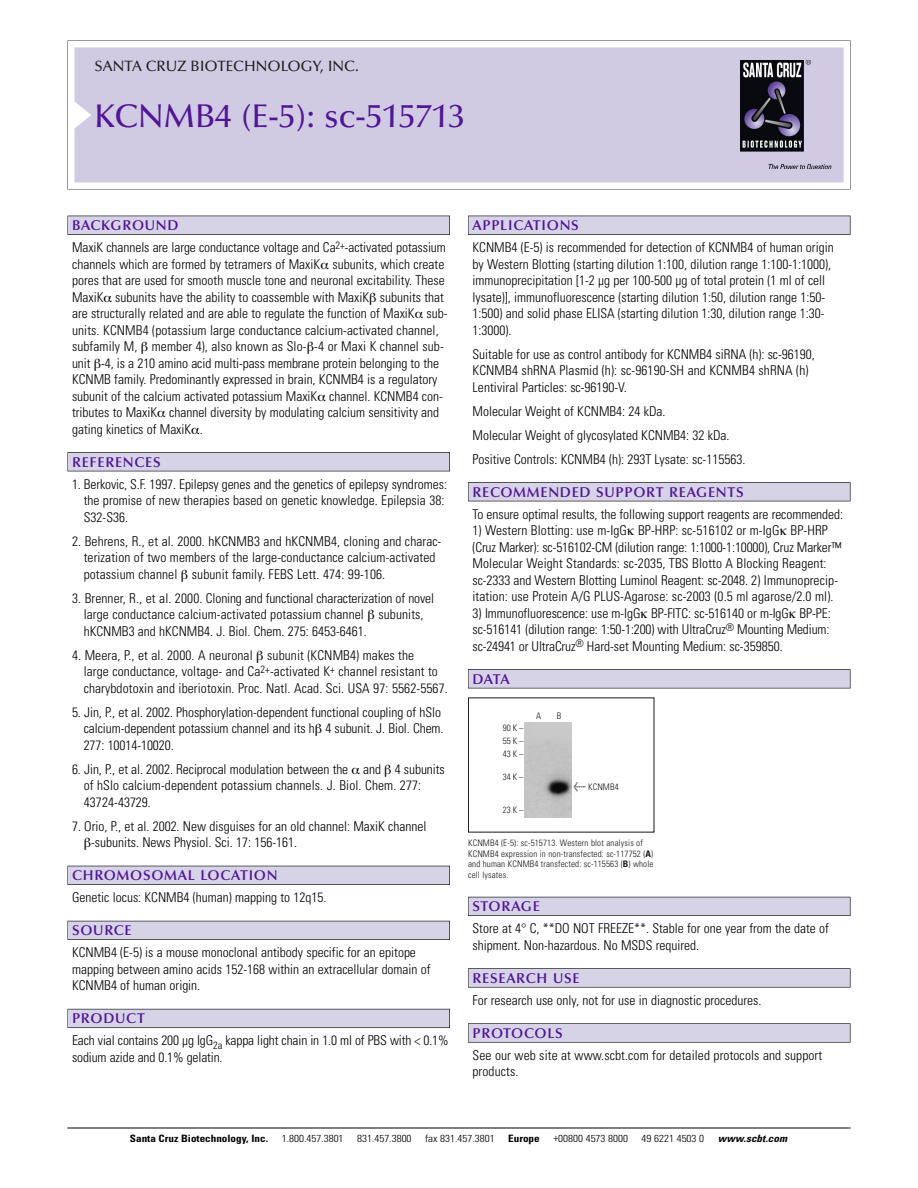
<style>
.page{position:relative;width:918px;height:1188px;background:#fff}
.page>*{position:absolute;margin:0;border:0;box-sizing:border-box;transform-origin:0 0}
.t1{font:500 33px "Optima";color:#511695}
.t2{font:500 15px "Optima";color:#231f20}
.t3{font:600 14.25px "Optima";letter-spacing:.05em;color:#511695}
.t4{font:300 condensed 13.5px/16.5px "Univers";color:#000}
.t5{font:300 condensed 10.2px "Univers";color:#000;scale:1.1 1}
.t6{font:700 condensed 10.2px "Univers";color:#000;scale:1.1 1}
.t7{font:italic 700 condensed 10.2px "Univers";letter-spacing:.005em;color:#000;scale:1.1 1}
.t8{font:9px/10.5px "Univers Condensed Light+CUHKHO";letter-spacing:.015em;color:#191919}
.s1{font-family:"Meta Plus Book Roman+IYLFSY";font-size:10.5px}
.s2{font-family:"Univers Condensed Bold+EVDMTI"}
</style>
<div class="page">
<svg style="left:68px;top:40px;width:783px;height:149px"></svg>
<div style="left:74px;top:47px;width:770px;height:135px;background:#d1cae3"></div>
<img style="left:741px;top:60px;width:90px;height:108px">
<div style="left:68px;top:216px;width:382px;height:19px;background:#525155"></div>
<div style="left:68px;top:216px;width:381px;height:18px;background:#d7d3e7"></div>
<div style="left:68px;top:452px;width:382px;height:19px;background:#525155"></div>
<div style="left:68px;top:453px;width:381px;height:18px;background:#d7d3e7"></div>
<div style="left:68px;top:866px;width:382px;height:19px;background:#525158"></div>
<div style="left:68px;top:866px;width:381px;height:18px;background:#d7d3e7"></div>
<div style="left:68px;top:921px;width:382px;height:19px;background:#54535a"></div>
<div style="left:68px;top:921px;width:381px;height:18px;background:#d7d3e7"></div>
<div style="left:68px;top:1009px;width:382px;height:19px;background:#5b5a62"></div>
<div style="left:68px;top:1009px;width:381px;height:18px;background:#d7d3e7"></div>
<div style="left:468px;top:216px;width:382px;height:19px;background:#525155"></div>
<div style="left:468px;top:216px;width:382px;height:18px;background:#d7d3e7"></div>
<div style="left:468px;top:482px;width:382px;height:19px;background:#525155"></div>
<div style="left:468px;top:483px;width:382px;height:18px;background:#d7d3e7"></div>
<div style="left:468px;top:669px;width:382px;height:19px;background:#545357"></div>
<div style="left:468px;top:670px;width:382px;height:18px;background:#d7d3e7"></div>
<div style="left:468px;top:897px;width:382px;height:19px;background:#54535a"></div>
<div style="left:468px;top:897px;width:382px;height:18px;background:#d7d3e7"></div>
<svg style="left:468px;top:968px;width:382px;height:20px"></svg>
<div style="left:468px;top:969px;width:382px;height:18px;background:#d7d3e7"></div>
<div style="left:468px;top:1023px;width:382px;height:20px;background:#666667"></div>
<div style="left:468px;top:1024px;width:382px;height:18px;background:#d7d3e7"></div>
<hr style="left:68px;top:1128px;width:782px;height:1px;background:#000">
<img style="left:525px;top:723px;width:46px;height:95px">
<p class="t2" style="left:94px;top:61px;width:266px">SANTA CRUZ BIOTECHNOLOGY, INC.</p>
<h1 class="t1" style="left:94px;top:103px;width:372px">KCNMB4 (E-5): sc-515713</h1>
<p class="t3" style="left:72px;top:219px;width:108px">BACKGROUND</p>
<p class="t4" style="left:72px;top:240px;width:377px">MaxiK channels are large conductance voltage and Ca<sup>2+</sup>-activated potassium channels which are formed by tetramers of MaxiK subunits, which create pores that are used for smooth muscle tone and neuronal excitability. These MaxiK subunits have the ability to coassemble with MaxiK subunits that are structurally related and are able to regulate the function of MaxiK sub&shy;units. KCNMB4 (potassium large conductance calcium-activated channel, subfamily M, member 4), also known as Slo- -4 or Maxi K channel sub&shy;unit -4, is a 210 amino acid multi-pass membrane protein belonging to the KCNMB family. Predominantly expressed in brain, KCNMB4 is a regulatory subunit of the calcium activated potassium MaxiK channel. KCNMB4 con&shy;tributes to MaxiK channel diversity by modulating calcium sensitivity and gating kinetics of MaxiK .</p>
<p class="t3" style="left:72px;top:456px;width:90px">REFERENCES</p>
<p class="t4" style="left:84px;top:477px;width:365px;text-indent:-12px">1. Berkovic, S.F. 1997. Epilepsy genes and the genetics of epilepsy syndromes: the promise of new therapies based on genetic knowledge. Epilepsia 38:<br>S32-S36.</p>
<p class="t4" style="left:84px;top:534px;width:359px;text-indent:-12px">2. Behrens, R., et al. 2000. hKCNMB3 and hKCNMB4, cloning and charac&shy;terization of two members of the large-conductance calcium-activated potassium channel subunit family. FEBS Lett. 474: 99-106.</p>
<p class="t4" style="left:84px;top:591px;width:352px;text-indent:-12px">3. Brenner, R., et al. 2000. Cloning and functional characterization of novel large conductance calcium-activated potassium channel subunits, hKCNMB3 and hKCNMB4. J. Biol. Chem. 275: 6453-6461.</p>
<p class="t4" style="left:84px;top:648px;width:366px;text-indent:-12px">4. Meera, P., et al. 2000. A neuronal subunit (KCNMB4) makes the<br>large conductance, voltage- and Ca<sup>2+</sup>-activated K<sup>+</sup> channel resistant to charybdotoxin and iberiotoxin. Proc. Natl. Acad. Sci. USA 97: 5562-5567.</p>
<p class="t4" style="left:84px;top:705px;width:361px;text-indent:-12px">5. Jin, P., et al. 2002. Phosphorylation-dependent functional coupling of hSlo calcium-dependent potassium channel and its h 4 subunit. J. Biol. Chem.<br>277: 10014-10020.</p>
<p class="t4" style="left:84px;top:762px;width:363px;text-indent:-12px">6. Jin, P., et al. 2002. Reciprocal modulation between the and 4 subunits of hSlo calcium-dependent potassium channels. J. Biol. Chem. 277:<br>43724-43729.</p>
<p class="t4" style="left:91px;top:819px;width:337px;text-indent:-19px">7. Orio, P., et al. 2002. New disguises for an old channel: MaxiK channel -subunits. News Physiol. Sci. 17: 156-161.</p>
<p class="t3" style="left:72px;top:870px;width:207px">CHROMOSOMAL LOCATION</p>
<p class="t4" style="left:72px;top:890px;width:256px">Genetic locus: KCNMB4 (human) mapping to 12q15.</p>
<p class="t3" style="left:72px;top:925px;width:61px">SOURCE</p>
<p class="t4" style="left:72px;top:945px;width:360px">KCNMB4 (E-5) is a mouse monoclonal antibody specific for an epitope mapping between amino acids 152-168 within an extracellular domain of<br>KCNMB4 of human origin.</p>
<p class="t3" style="left:72px;top:1013px;width:74px">PRODUCT</p>
<p class="t4" style="left:72px;top:1033px;width:378px">Each vial contains 200 µg IgG<sub>2a</sub> kappa light chain in 1.0 ml of PBS with &lt; 0.1% sodium azide and 0.1% gelatin.</p>
<p class="t3" style="left:473px;top:219px;width:108px">APPLICATIONS</p>
<p class="t4" style="left:473px;top:240px;width:363px">KCNMB4 (E-5) is recommended for detection of KCNMB4 of human origin by Western Blotting (starting dilution 1:100, dilution range 1:100-1:1000), immunoprecipitation [1-2 µg per 100-500 µg of total protein (1 ml of cell lysate)], immunofluorescence (starting dilution 1:50, dilution range 1:50- 1:500) and solid phase ELISA (starting dilution 1:30, dilution range 1:30- 1:3000).</p>
<p class="t4" style="left:473px;top:347px;width:344px">Suitable for use as control antibody for KCNMB4 siRNA (h): sc-96190,<br>KCNMB4 shRNA Plasmid (h): sc-96190-SH and KCNMB4 shRNA (h)<br>Lentiviral Particles: sc-96190-V.</p>
<p class="t4" style="left:473px;top:400px;width:274px;line-height:24px">Molecular Weight of KCNMB4: 24 kDa.<br>Molecular Weight of glycosylated KCNMB4: 32 kDa.<br>Positive Controls: KCNMB4 (h): 293T Lysate: sc-115563.</p>
<p class="t3" style="left:473px;top:486px;width:273px">RECOMMENDED SUPPORT REAGENTS</p>
<p class="t4" style="left:473px;top:507px;width:372px">To ensure optimal results, the following support reagents are recommended:</p>
<p class="t4" style="left:473px;top:523px;width:370px">1) Western Blotting: use m-IgG BP-HRP: sc-516102 or m-IgG BP-HRP (Cruz Marker): sc-516102-CM (dilution range: 1:1000-1:10000), Cruz Marker™ Molecular Weight Standards: sc-2035, TBS Blotto A Blocking Reagent: sc-2333 and Western Blotting Luminol Reagent: sc-2048. 2) Immunoprecip&shy;itation: use Protein A/G PLUS-Agarose: sc-2003 (0.5 ml agarose/2.0 ml).</p>
<p class="t4" style="left:473px;top:606px;width:360px;text-align:justify">3) Immunofluorescence: use m-IgG BP-FITC: sc-516140 or m-IgG BP-PE: sc-516141 (dilution range: 1:50-1:200) with UltraCruz<sup>®</sup> Mounting Medium: sc-24941 or UltraCruz<sup>®</sup> Hard-set Mounting Medium: sc-359850.</p>
<p class="t3" style="left:473px;top:673px;width:39px">DATA</p>
<p class="t8" style="left:503px;top:722px;width:22px;line-height:12.5px">90K–<br>55K–</p>
<p class="t8" style="left:503px;top:749px;width:22px">43K–</p>
<p class="t8" style="left:503px;top:773px;width:22px">34K–</p>
<p class="t8" style="left:503px;top:806px;width:22px">23K–</p>
<p class="t8" style="left:536px;top:712px;width:7px">A</p>
<p class="t8" style="left:557px;top:712px;width:6px">B</p>
<p class="t8" style="left:573px;top:782px;width:47px"><span class="s1">&lt;</span> KCNMB4</p>
<p class="t8" style="left:468px;top:839px;width:187px">KCNMB4 (E-5): sc-515713. Western blot analysis of KCNMB4 expression in non-transfected: sc-117752 (<span class="s2">A</span>) and human KCNMB4 transfected: sc-115563 (<span class="s2">B</span>) whole cell lysates.</p>
<p class="t3" style="left:473px;top:901px;width:69px">STORAGE</p>
<p class="t4" style="left:473px;top:921px;width:358px">Store at 4° C, **DO NOT FREEZE**. Stable for one year from the date of shipment. Non-hazardous. No MSDS required.</p>
<p class="t3" style="left:473px;top:972px;width:109px">RESEARCH USE</p>
<p class="t4" style="left:473px;top:993px;width:290px">For research use only, not for use in diagnostic procedures.</p>
<p class="t3" style="left:473px;top:1027px;width:92px">PROTOCOLS</p>
<p class="t4" style="left:473px;top:1048px;width:351px">See our web site at www.scbt.com for detailed protocols and support products.</p>
<p class="t6" style="left:130px;top:1135px;width:127px">Santa Cruz Biotechnology, Inc.</p>
<p class="t5" style="left:282px;top:1135px;width:58px">1.800.457.3801</p>
<p class="t5" style="left:357px;top:1135px;width:51px">831.457.3800</p>
<p class="t5" style="left:425px;top:1135px;width:65px">fax 831.457.3801</p>
<p class="t6" style="left:508px;top:1135px;width:30px">Europe</p>
<p class="t5" style="left:553px;top:1135px;width:69px">+00800 4573 8000</p>
<p class="t5" style="left:642px;top:1135px;width:58px">49 6221 4503 0</p>
<p class="t7" style="left:718px;top:1135px;width:64px">www.scbt.com</p>
</div>
